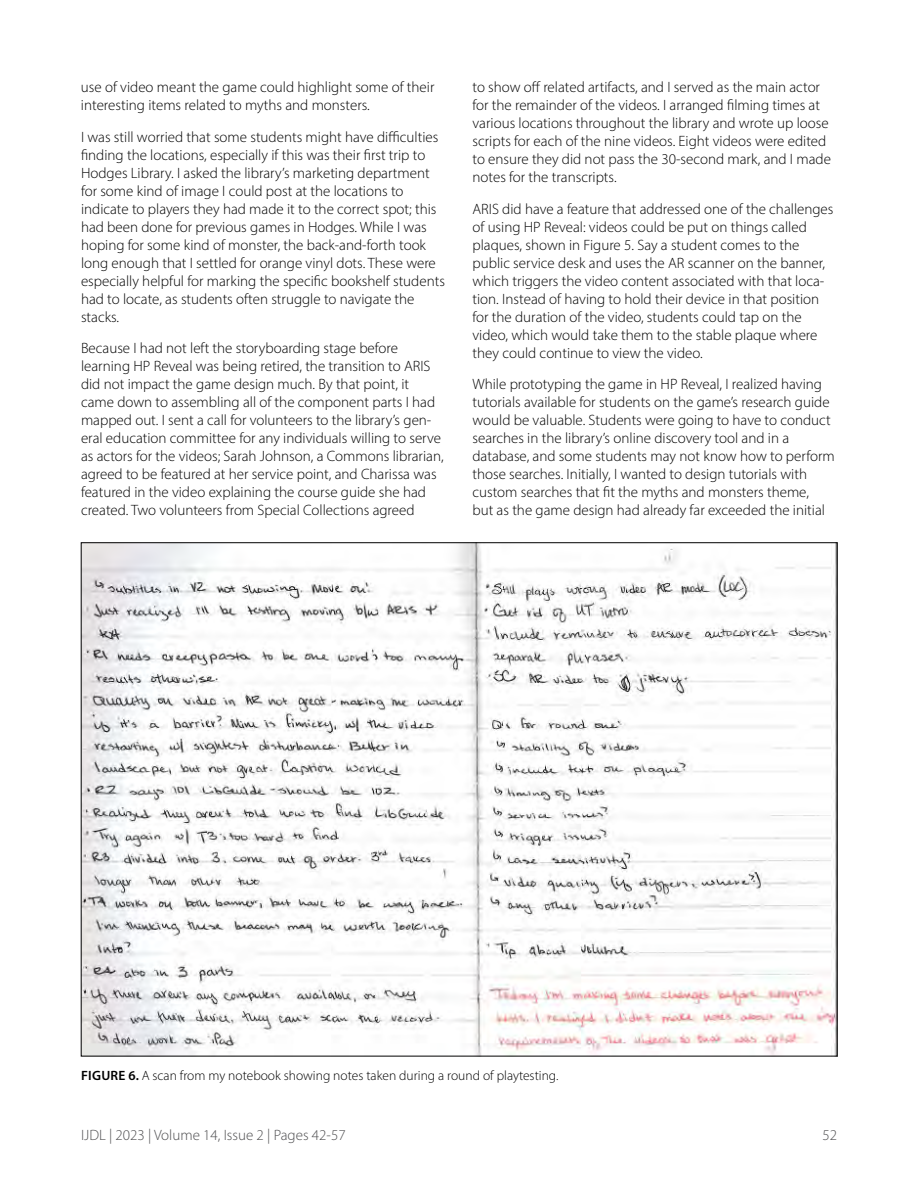
<style>
.page{position:relative;width:918px;height:1188px;background:#fff}
.page>*{position:absolute;margin:0;border:0;box-sizing:border-box;transform-origin:0 0}
.t1{font:300 15px/18px "Myriad Pro";color:#000}
.t2{font:300 15px "Myriad Pro";color:#4d4d4f}
.t3{font:300 13.5px "Myriad Pro";color:#000}
.s1{font-weight:600}
</style>
<div class="page">
<img style="left:83px;top:545px;width:752px;height:509px">
<p class="t1" style="left:81px;top:78px;width:355px">use of video meant the game could highlight some of their interesting items related to myths and monsters.</p>
<p class="t1" style="left:81px;top:128px;width:366px">I was still worried that some students might have difficulties finding the locations, especially if this was their first trip to Hodges Library. I asked the library’s marketing department for some kind of image I could post at the locations to indicate to players they had made it to the correct spot; this had been done for previous games in Hodges. While I was hoping for some kind of monster, the back-and-forth took long enough that I settled for orange vinyl dots. These were especially helpful for marking the specific bookshelf students had to locate, as students often struggle to navigate the stacks.</p>
<p class="t1" style="left:81px;top:339px;width:364px">Because I had not left the storyboarding stage before learning HP Reveal was being retired, the transition to ARIS did not impact the game design much. By that point, it came down to assembling all of the component parts I had mapped out. I sent a call for volunteers to the library’s gen&shy;eral education committee for any individuals willing to serve as actors for the videos; Sarah Johnson, a Commons librarian, agreed to be featured at her service point, and Charissa was featured in the video explaining the course guide she had created. Two volunteers from Special Collections agreed</p>
<p class="t1" style="left:472px;top:78px;width:360px">to show off related artifacts, and I served as the main actor for the remainder of the videos. I arranged filming times at various locations throughout the library and wrote up loose scripts for each of the nine videos. Eight videos were edited to ensure they did not pass the 30-second mark, and I made notes for the transcripts.</p>
<p class="t1" style="left:472px;top:200px;width:363px">ARIS did have a feature that addressed one of the challenges of using HP Reveal: videos could be put on things called plaques, shown in Figure 5. Say a student comes to the public service desk and uses the AR scanner on the banner, which triggers the video content associated with that loca&shy;tion. Instead of having to hold their device in that position for the duration of the video, students could tap on the video, which would take them to the stable plaque where they could continue to view the video.</p>
<p class="t1" style="left:472px;top:375px;width:364px">While prototyping the game in HP Reveal, I realized having tutorials available for students on the game’s research guide would be valuable. Students were going to have to conduct searches in the library’s online discovery tool and in a database, and some students may not know how to perform those searches. Initially, I wanted to design tutorials with custom searches that fit the myths and monsters theme,<br>but as the game design had already far exceeded the initial</p>
<p class="t3" style="left:81px;top:1067px;width:479px"><span class="s1">FIGURE 6.</span> A scan from my notebook showing notes taken during a round of playtesting.</p>
<p class="t2" style="left:81px;top:1126px;width:266px">IJDL | 2023 | Volume 14, Issue 2 | Pages 42-57</p>
<p class="t2" style="left:822px;top:1126px;width:16px">52</p>
</div>
